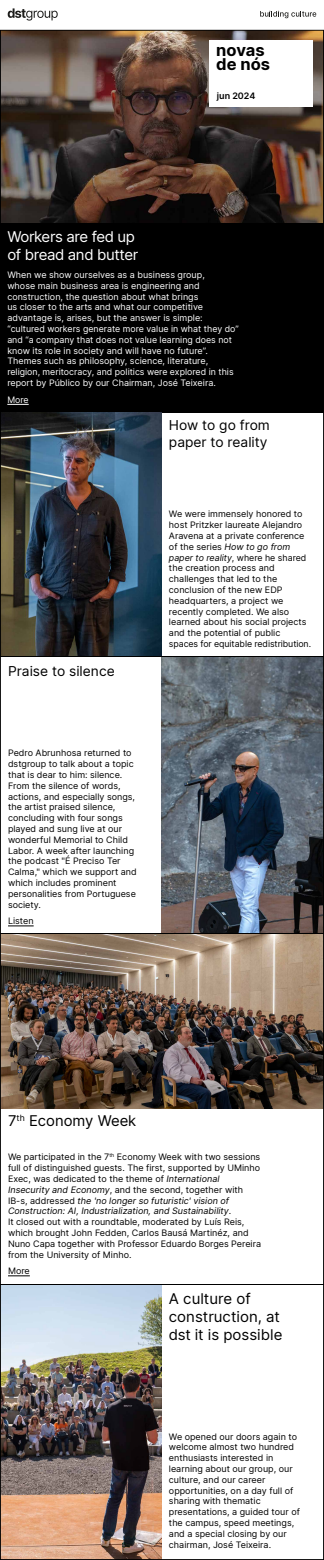
<style>
.page{position:relative;width:324px;height:1560px;background:#fff}
.page>*{position:absolute;margin:0;border:0;box-sizing:border-box;transform-origin:0 0}
.t1{font:700 16.5px/14.1px "Inter";color:#000}
.t2{font:15px/18px "Inter";color:#000}
.t3{font:15px/18px "Inter";letter-spacing:-.025em;color:#fff}
.t4{font:13.8px/16.6px "Inter";color:#000}
.t5{font:9px/10.8px "Inter";color:#000}
.t6{font:9px/10.8px "Inter";color:#fff}
.t7{font:600 9px "Inter";color:#000}
.s1{font-style:italic}
</style>
<div class="page">
<svg style="left:8px;top:8px;width:50px;height:13px"></svg>
<svg style="left:260px;top:11px;width:56px;height:7px"></svg>
<img style="left:0;top:30px;width:324px;height:1530px">
<h1 class="t1" style="left:216px;top:42px;width:55px">novas de nós</h1>
<h2 class="t3" style="left:7px;top:227px;width:133px">Workers are fed up of bread and butter</h2>
<p class="t7" style="left:217px;top:89px;width:40px">jun 2024</p>
<p class="t6" style="left:7px;top:269px;width:233px">When we show ourselves as a business group,<br>whose main business area is engineering and construction, the question about what brings<br>us closer to the arts and what our competitive advantage is, arises, but the answer is simple: “cultured workers generate more value in what they do” and “a company that does not value learning does not know its role in society and will have no future”.<br>Themes such as philosophy, science, literature, religion, meritocracy, and politics were explored in this report by Público by our Chairman, José Teixeira.</p>
<p class="t6" style="left:7px;top:394px;width:23px">More</p>
<h3 class="t4" style="left:169px;top:416px;width:102px">How to go from paper to reality</h3>
<h3 class="t4" style="left:8px;top:662px;width:108px">Praise to silence</h3>
<p class="t5" style="left:8px;top:747px;width:130px">Pedro Abrunhosa returned to dstgroup to talk about a topic that is dear to him: silence.<br>From the silence of words, actions, and especially songs, the artist praised silence, concluding with four songs played and sung live at our wonderful Memorial to Child<br>Labor. A week after launching the podcast "É Preciso Ter<br>Calma," which we support and which includes prominent personalities from Portuguese society.</p>
<p class="t5" style="left:8px;top:915px;width:27px">Listen</p>
<p class="t5" style="left:169px;top:508px;width:144px">We were immensely honored to host Pritzker laureate Alejandro<br>Aravena at a private conference of the series <span class="s1">How to go from paper to reality</span>, where he shared the creation process and challenges that led to the conclusion of the new EDP headquarters, a project we recently completed. We also learned about his social projects and the potential of public spaces for equitable redistribution.</p>
<h2 class="t2" style="left:8px;top:1111px;width:130px">7<sup>th</sup> Economy Week</h2>
<p class="t5" style="left:8px;top:1151px;width:255px">We participated in the 7<sup>th</sup> Economy Week with two sessions full of distinguished guests. The first, supported by UMinho Exec, was dedicated to the theme of <span class="s1">International Insecurity and Economy</span>, and the second, together with IB-s, addressed <span class="s1">the 'no longer so futuristic' vision of Construction: AI, Industrialization, and Sustainability</span>.<br>It closed out with a roundtable, moderated by Luís Reis, which brought John Fedden, Carlos Bausá Martinéz, and Nuno Capa together with Professor Eduardo Borges Pereira from the University of Minho.</p>
<p class="t5" style="left:8px;top:1265px;width:23px">More</p>
<h2 class="t2" style="left:169px;top:1289px;width:115px">A culture of construction, at dst it is possible</h2>
<p class="t5" style="left:169px;top:1431px;width:133px">We opened our doors again to welcome almost two hundred enthusiasts interested in learning about our group, our culture, and our career opportunities, on a day full of sharing with thematic presentations, a guided tour of the campus, speed meetings, and a special closing by our chairman, José Teixeira.</p>
</div>
